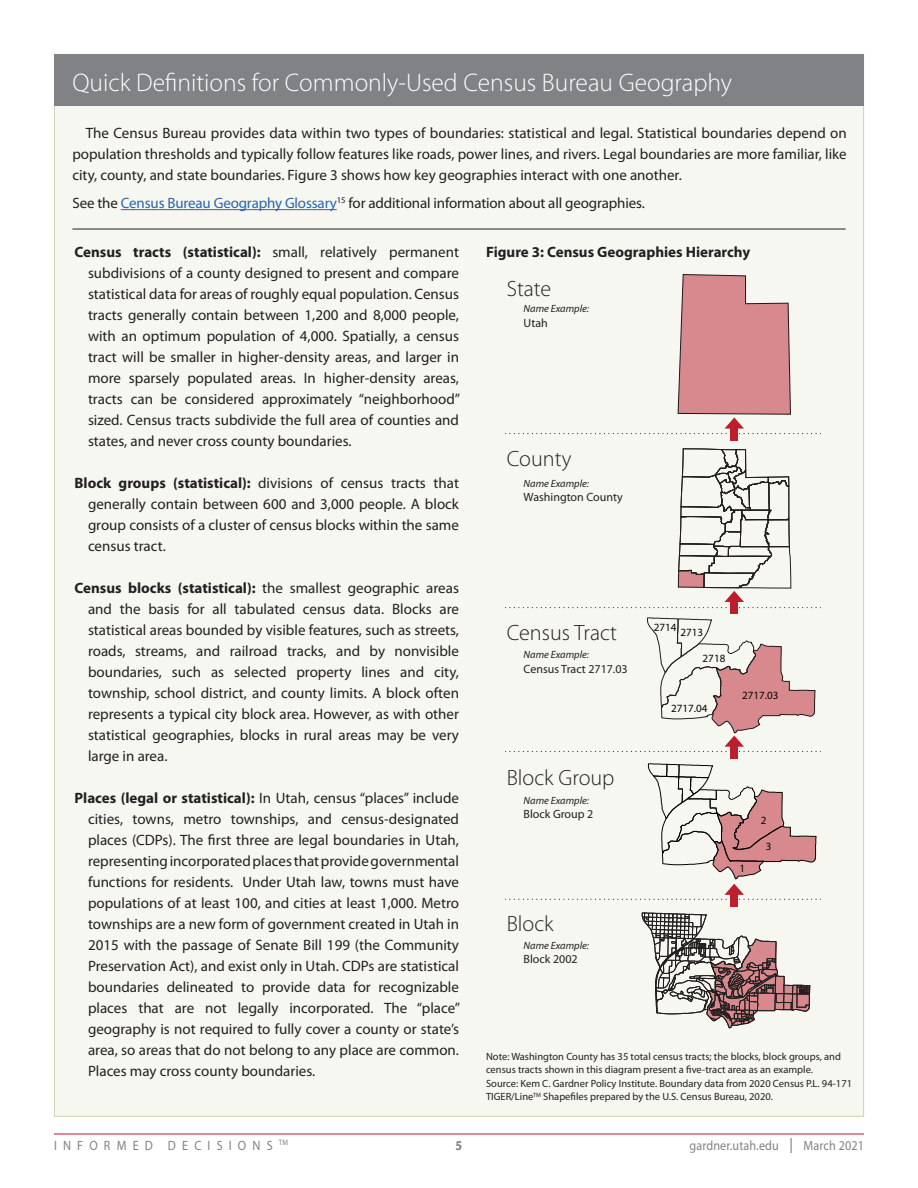
<style>
.page{position:relative;width:918px;height:1188px;background:#fff}
.page>*{position:absolute;margin:0;border:0;box-sizing:border-box;transform-origin:0 0}
.t1{font:300 25.5px "Myriad Pro";color:#fff}
.t2{font:300 22.2px "Myriad Pro";color:#231f20}
.t3{font:15px/21px "Myriad Pro";color:#231f20;text-align:justify}
.t4{font:700 15px "Myriad Pro";color:#231f20}
.t5{font:13.5px "Myriad Pro";letter-spacing:.01em;color:#808285;scale:.9 1}
.t6{font:13.5px "Myriad Pro";letter-spacing:.51em;color:#808285;scale:.9 1}
.t7{font:700 13.5px "Myriad Pro";color:#808285;scale:.9 1}
.t8{font:12px "Myriad Pro";color:#231f20}
.t9{font:11.1px "Myriad Pro";color:#050504}
.t10{font:10.5px/13.5px "Myriad Pro";color:#231f20}
.t11{font:italic 10.5px "Myriad Pro";color:#231f20}
.s1{color:#2865b1}
.s2{font-weight:700}
.s3{font-size:22.35px}
</style>
<div class="page">
<div style="left:54px;top:54px;width:810px;height:1063px;background:#f7f7f1;border:1px solid #d3d0b2"></div>
<hr style="left:54px;top:1134px;width:810px;height:1px;background:#c3102e">
<hr style="left:121px;top:209px;width:216px;height:1px;background:#2865b1">
<hr style="left:72px;top:229px;width:774px;height:1px;background:#231f20">
<div style="left:731px;top:744px;width:7px;height:15px;background:#be1d2c"></div>
<svg style="left:505px;top:617px;width:316px;height:135px"></svg>
<svg style="left:642px;top:913px;width:168px;height:115px"></svg>
<div style="left:731px;top:426px;width:7px;height:14px;background:#be1d2c"></div>
<svg style="left:505px;top:274px;width:316px;height:160px"></svg>
<div style="left:731px;top:599px;width:7px;height:15px;background:#be1d2c"></div>
<svg style="left:505px;top:448px;width:316px;height:160px"></svg>
<div style="left:731px;top:892px;width:7px;height:15px;background:#be1d2c"></div>
<svg style="left:505px;top:763px;width:316px;height:137px"></svg>
<div style="left:54px;top:54px;width:810px;height:52px;background:#808285"></div>
<h1 class="t1" style="left:72px;top:67px;width:661px">Quick Definitions for Commonly-Used Census Bureau Geography</h1>
<p class="t3" style="left:72px;top:123px;width:776px;text-indent:14px">The Census Bureau provides data within two types of boundaries: statistical and legal. Statistical boundaries depend on population thresholds and typically follow features like roads, power lines, and rivers. Legal boundaries are more familiar, like city, county, and state boundaries. Figure 3 shows how key geographies interact with one another.</p>
<p class="t3" style="left:72px;top:192px;width:574px">See the <span class="s1">Census Bureau Geography Glossary</span><sup>15</sup> for additional information about all geographies.</p>
<p class="t3" style="left:88px;top:241px;width:374px;text-indent:-14px"><span class="s2">Census tracts (statistical):</span> small, relatively permanent subdivisions of a county designed to present and compare statistical data for areas of roughly equal population. Census tracts generally contain between 1,200 and 8,000 people, with an optimum population of 4,000. Spatially, a census tract will be smaller in higher-density areas, and larger in more sparsely populated areas. In higher-density areas, tracts can be considered approximately “neighborhood” sized. Census tracts subdivide the full area of counties and states, and never cross county boundaries.</p>
<p class="t3" style="left:88px;top:472px;width:373px;text-indent:-14px"><span class="s2">Block groups (statistical):</span> divisions of census tracts that generally contain between 600 and 3,000 people. A block group consists of a cluster of census blocks within the same census tract.</p>
<p class="t3" style="left:88px;top:577px;width:373px;text-indent:-14px"><span class="s2">Census blocks (statistical):</span> the smallest geographic areas and the basis for all tabulated census data. Blocks are statistical areas bounded by visible features, such as streets, roads, streams, and railroad tracks, and by nonvisible boundaries, such as selected property lines and city, township, school district, and county limits. A block often represents a typical city block area. However, as with other statistical geographies, blocks in rural areas may be very large in area.</p>
<p class="t3" style="left:88px;top:787px;width:374px;text-indent:-14px"><span class="s2">Places (legal or statistical):</span> In Utah, census “places” include cities, towns, metro townships, and census-designated places (CDPs). The first three are legal boundaries in Utah, representing incorporated places that provide governmental functions for residents. Under Utah law, towns must have populations of at least 100, and cities at least 1,000. Metro townships are a new form of government created in Utah in 2015 with the passage of Senate Bill 199 (the Community Preservation Act), and exist only in Utah. CDPs are statistical boundaries delineated to provide data for recognizable places that are not legally incorporated. The “place” geography is not required to fully cover a county or state’s area, so areas that do not belong to any place are common.<br>Places may cross county boundaries.</p>
<p class="t4" style="left:486px;top:242px;width:266px">Figure 3: Census Geographies Hierarchy</p>
<h2 class="t2" style="left:507px;top:275px;width:46px">State</h2>
<p class="t11" style="left:524px;top:302px;width:67px">Name Example:</p>
<p class="t8" style="left:524px;top:315px;width:26px">Utah</p>
<h2 class="t2" style="left:507px;top:445px;width:66px">County</h2>
<p class="t11" style="left:524px;top:477px;width:67px">Name Example:</p>
<p class="t8" style="left:524px;top:490px;width:101px">Washington County</p>
<p class="t9" style="left:654px;top:620px;width:24px">2714</p>
<h2 class="t2" style="left:507px;top:619px;width:112px">Census Tract</h2>
<p class="t9" style="left:681px;top:626px;width:24px">2713</p>
<p class="t11" style="left:524px;top:648px;width:67px">Name Example:</p>
<p class="t8" style="left:524px;top:661px;width:106px">Census Tract 2717.03</p>
<p class="t9" style="left:703px;top:651px;width:24px">2718</p>
<p class="t9" style="left:742px;top:688px;width:38px">2717.03</p>
<p class="t9" style="left:671px;top:701px;width:38px">2717.04</p>
<h2 class="t2" style="left:507px;top:764px;width:109px">Block Group</h2>
<p class="t11" style="left:524px;top:794px;width:67px">Name Example:</p>
<p class="t8" style="left:524px;top:807px;width:71px">Block Group 2</p>
<p class="t9" style="left:761px;top:814px;width:7px">2</p>
<p class="t9" style="left:766px;top:840px;width:7px">3</p>
<p class="t9" style="left:740px;top:862px;width:7px">1</p>
<h2 class="t2" style="left:507px;top:911px;width:48px">Block</h2>
<p class="t11" style="left:524px;top:939px;width:67px">Name Example:</p>
<p class="t8" style="left:524px;top:952px;width:56px">Block 2002</p>
<p class="t10" style="left:486px;top:1049px;width:368px">Note: Washington County has 35 total census tracts; the blocks, block groups, and census tracts shown in this diagram present a five-tract area as an example.<br>Source: Kem C. Gardner Policy Institute. Boundary data from 2020 Census P.L. 94-171<br>TIGER/Line<sup>TM</sup> Shapefiles prepared by the U.S. Census Bureau, 2020.</p>
<p class="t6" style="left:54px;top:1137px;width:262px">INFORMED DECISIONS <sup>TM</sup></p>
<p class="t7" style="left:456px;top:1136px;width:9px">5</p>
<p class="t5" style="left:690px;top:1137px;width:195px">gardner.utah.edu <span class="s3">I</span> March 2021</p>
</div>
